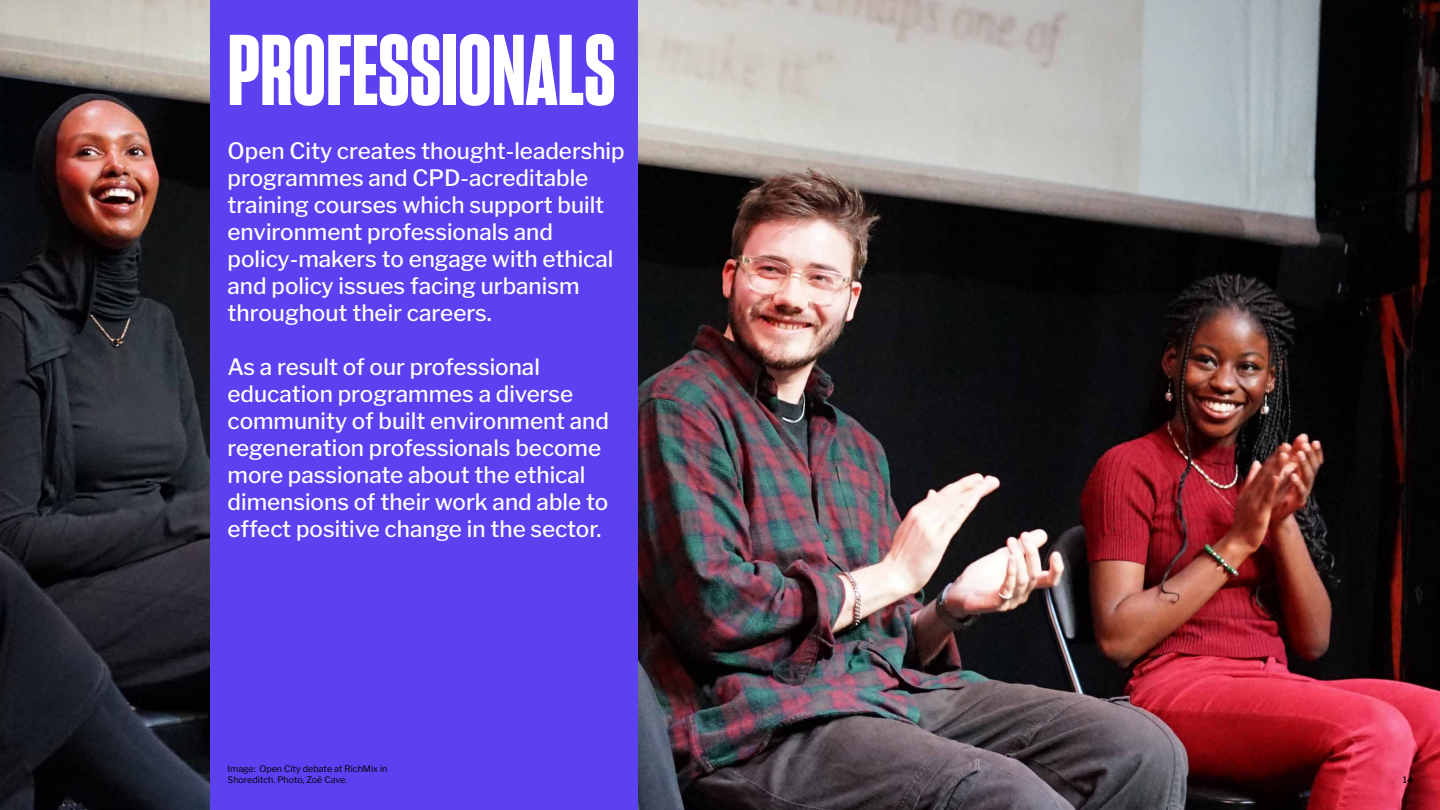
<style>
.page{position:relative;width:1440px;height:810px;background:#fff}
.page>*{position:absolute;margin:0;border:0;box-sizing:border-box;transform-origin:0 0}
.t1{font:97.5px "Sharp Grotesk Bold 12";color:#fff}
.t2{font:100 22.5px/27px "Libre Franklin";color:#fff}
.t3{font:100 9px/10.8px "Libre Franklin";color:#000}
</style>
<div class="page">
<img style="left:637px;top:0;width:803px;height:810px">
<img style="left:0;top:0;width:210px;height:810px">
<div style="left:210px;top:0;width:427px;height:810px;background:#5b41f0"></div>
<h1 class="t1" style="left:228px;top:8px;width:390px">PROFESSIONALS</h1>
<p class="t2" style="left:228px;top:135px;width:399px">Open City creates thought-leadership programmes and CPD-acreditable training courses which support built environment professionals and policy-makers to engage with ethical and policy issues facing urbanism throughout their careers.</p>
<p class="t2" style="left:228px;top:351px;width:383px">As a result of our professional education programmes a diverse community of built environment and regeneration professionals become more passionate about the ethical dimensions of their work and able to effect positive change in the sector.</p>
<p class="t3" style="left:228px;top:763px;width:161px">Image: Open City debate at RichMix in<br>Shoreditch. Photo, Zoë Cave.</p>
<p class="t3" style="left:1403px;top:773px;width:12px">14</p>
</div>
